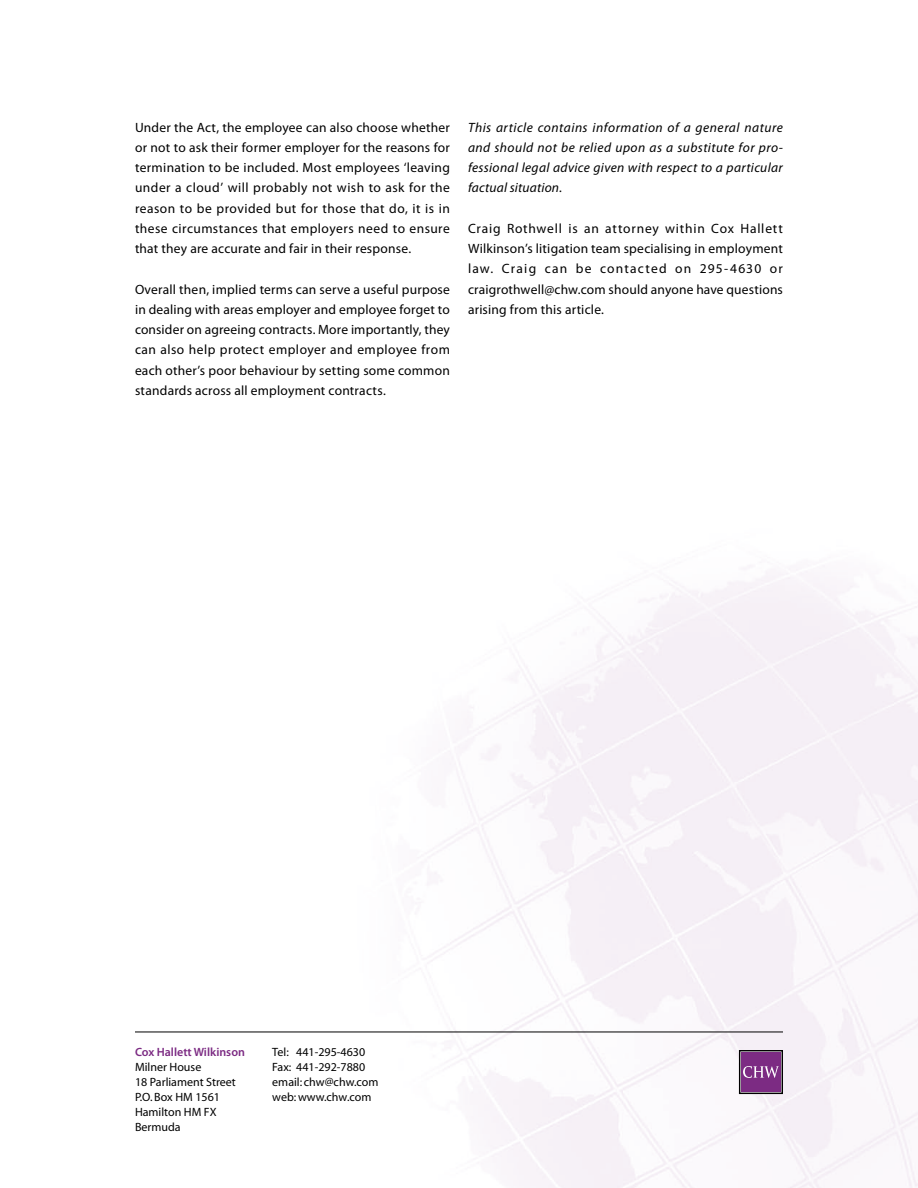
<style>
.page{position:relative;width:918px;height:1188px;background:#fff}
.page>*{position:absolute;margin:0;border:0;box-sizing:border-box;transform-origin:0 0}
.t1{font:13.5px/20.2px "Myriad Pro";letter-spacing:.015em;color:#000;text-align:justify}
.t2{font:italic 13.5px/20.2px "Myriad Pro";letter-spacing:.02em;color:#000;text-align:justify}
.t3{font:12px/15px "Myriad";color:#000}
.t4{font:600 12px "Myriad Pro";color:#7c2b83}
</style>
<div class="page">
<svg style="left:739px;top:1050px;width:44px;height:44px;background:#7b3d80"></svg>
<hr style="left:135px;top:1032px;width:648px;height:1px;background:#000">
<p class="t1" style="left:135px;top:117px;width:317px">Under the Act, the employee can also choose whether or not to ask their former employer for the reasons for termination to be included. Most employees ‘leaving under a cloud’ will probably not wish to ask for the reason to be provided but for those that do, it is in these circumstances that employers need to ensure that they are accurate and fair in their response.</p>
<p class="t1" style="left:135px;top:279px;width:316px">Overall then, implied terms can serve a useful purpose in dealing with areas employer and employee forget to consider on agreeing contracts. More importantly, they can also help protect employer and employee from each other’s poor behaviour by setting some common standards across all employment contracts.</p>
<p class="t2" style="left:468px;top:117px;width:317px">This article contains information of a general nature and should not be relied upon as a substitute for pro&shy;fessional legal advice given with respect to a particular factual situation.</p>
<p class="t1" style="left:468px;top:218px;width:317px">Craig Rothwell is an attorney within Cox Hallett Wilkinson’s litigation team specialising in employment law. Craig can be contacted on 295-4630 or craigrothwell@chw.com should anyone have questions arising from this article.</p>
<p class="t4" style="left:135px;top:1044px;width:111px">Cox Hallett Wilkinson</p>
<p class="t3" style="left:135px;top:1060px;width:102px">Milner House<br>18 Parliament Street<br>P.O. Box HM 1561<br>Hamilton HM FX<br>Bermuda</p>
<p class="t3" style="left:272px;top:1045px;width:108px">Tel: 441-295-4630<br>Fax: 441-292-7880 email: chw@chw.com web: www.chw.com</p>
</div>
